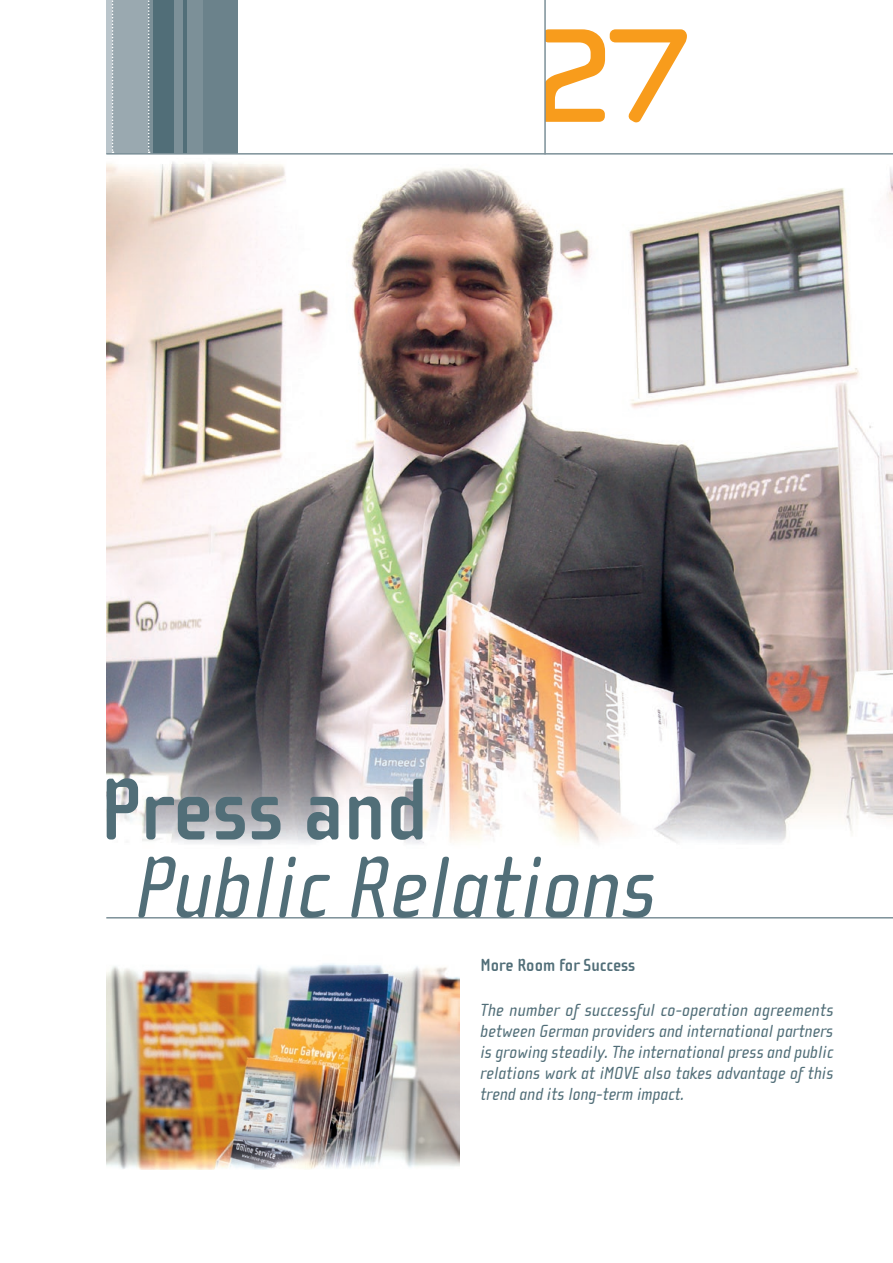
<style>
.page{position:relative;width:893px;height:1263px;background:#fff}
.page>*{position:absolute;margin:0;border:0;box-sizing:border-box;transform-origin:0 0}
.t1{font:195px "Cholla Unicase OT";color:#f89c1c}
.t2{font:italic 90px "Cholla Sans OT";color:#516e78}
.t3{font:700 90px "Cholla Sans OT";color:#516e78}
.t4{font:italic 18px/21px "Cholla Sans OT";color:#516e78;text-align:justify}
.t5{font:700 18px "Cholla Sans OT";color:#516e78}
</style>
<div class="page">
<hr style="left:106px;top:917px;width:787px;height:1px;background:#7c9098">
<img style="left:106px;top:162px;width:787px;height:682px">
<img style="left:106px;top:963px;width:353px;height:206px">
<div style="left:186px;top:0;width:17px;height:153px;background:#7c9098"></div>
<hr style="left:183px;top:0;width:3px;height:153px;background:#516e78">
<div style="left:203px;top:0;width:34px;height:153px;background:#6b828b"></div>
<div style="left:106px;top:0;width:7px;height:153px;background:#bac5cb"></div>
<div style="left:113px;top:0;width:36px;height:153px;background:#9aa9b0"></div>
<hr style="left:149px;top:0;width:4px;height:153px;background:#7c9098">
<div style="left:153px;top:0;width:21px;height:153px;background:#516e78"></div>
<div style="left:174px;top:0;width:9px;height:153px;background:#7c9098"></div>
<svg style="left:148px;top:0;width:2px;height:153px"></svg>
<svg style="left:112px;top:0;width:2px;height:153px"></svg>
<hr style="left:106px;top:153px;width:787px;height:2px;background:#7c9098">
<hr style="left:544px;top:0;width:2px;height:154px;background:#7c9098">
<h1 class="t1" style="left:522px;top:-48px;width:178px">27</h1>
<h2 class="t3" style="left:100px;top:761px;width:329px">Press and</h2>
<h2 class="t2" style="left:135px;top:839px;width:524px">Public Relations</h2>
<p class="t5" style="left:480px;top:955px;width:156px">More Room for Success</p>
<p class="t4" style="left:480px;top:999px;width:355px">The number of successful co-operation agreements between German providers and international partners is growing steadily. The international press and public relations work at iMOVE also takes advantage of this trend and its long-term impact.</p>
</div>
